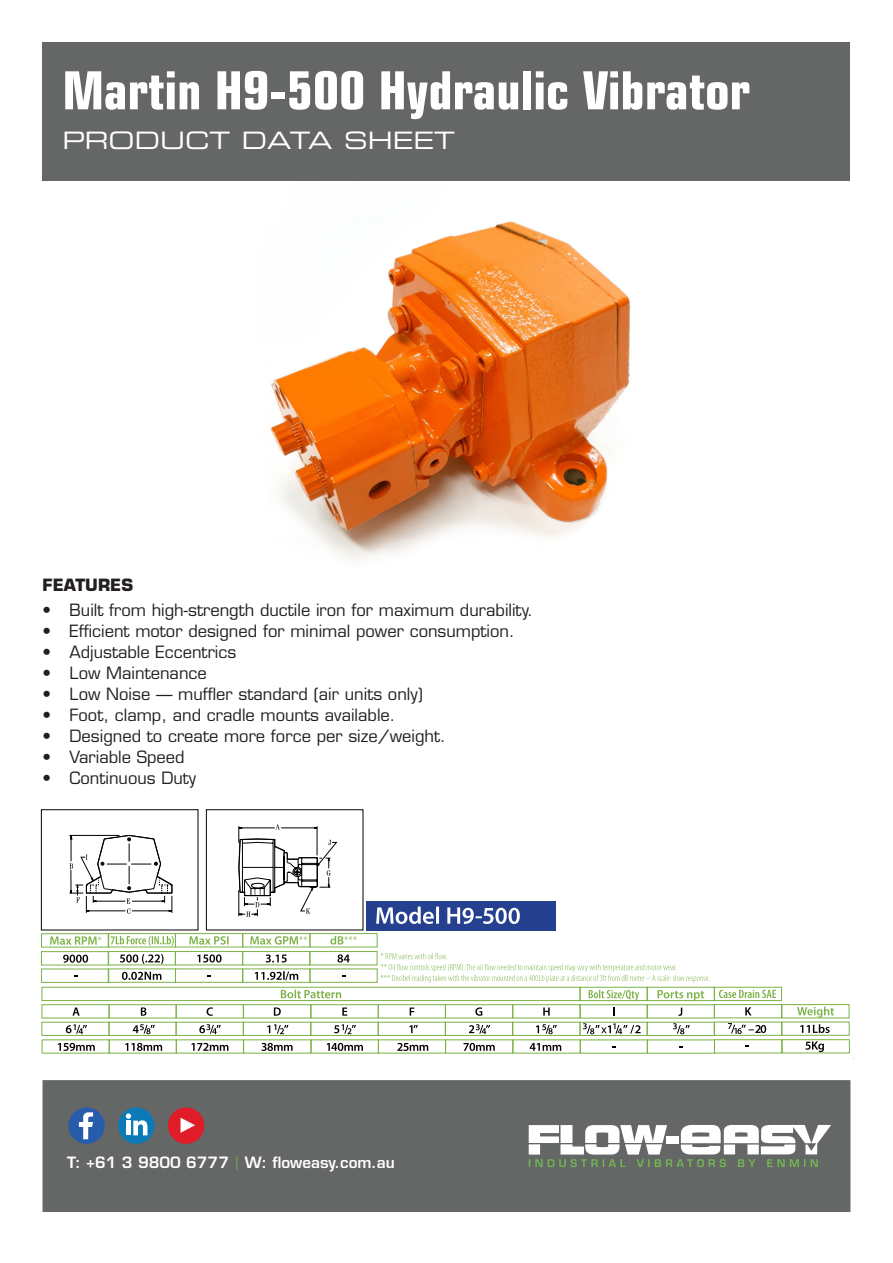
<style>
.page{position:relative;width:893px;height:1263px;background:#fff}
.page>*{position:absolute;margin:0;border:0;box-sizing:border-box;transform-origin:0 0}
.t1{font:700 condensed 52.5px "Eurostile";color:#fff}
.t2{font:24px "Eurostile Extended Two";color:#fff}
.t3{font:16.5px "Eurostile";color:#231f20}
.t4{font:700 16.5px "Eurostile";color:#231f20}
.t5{font:600 15.15px "Eurostile";color:#fff}
.s1{font-weight:400;font-stretch:condensed;font-size:18.6px;color:#71b853}
</style>
<div class="page">
<img style="left:270px;top:221px;width:361px;height:339px">
<div style="left:43px;top:1080px;width:807px;height:132px;background:#656666;border:2px solid #656666"></div>
<svg style="left:529px;top:1125px;width:302px;height:42px"></svg>
<div style="left:68px;top:1107px;width:37px;height:37px;background:#275caa;border-radius:50%"></div>
<svg style="left:79px;top:1112px;width:14px;height:27px"></svg>
<div style="left:118px;top:1107px;width:37px;height:37px;background:#0c7ab6;border-radius:50%"></div>
<svg style="left:126px;top:1113px;width:22px;height:22px"></svg>
<div style="left:168px;top:1107px;width:36px;height:37px;background:#df1c27;border-radius:50%"></div>
<svg style="left:181px;top:1118px;width:14px;height:15px"></svg>
<div style="left:43px;top:43px;width:807px;height:138px;background:#656666"></div>
<div style="left:41px;top:933px;width:68px;height:14px;border:1px solid #7bb246"></div>
<svg style="left:50px;top:936px;width:52px;height:9px"></svg>
<div style="left:108px;top:933px;width:68px;height:14px;border:1px solid #7bb246"></div>
<svg style="left:111px;top:936px;width:63px;height:10px"></svg>
<div style="left:175px;top:933px;width:68px;height:14px;border:1px solid #7bb246"></div>
<svg style="left:189px;top:936px;width:40px;height:8px"></svg>
<div style="left:242px;top:933px;width:68px;height:14px;border:1px solid #7bb246"></div>
<svg style="left:250px;top:936px;width:57px;height:8px"></svg>
<div style="left:310px;top:933px;width:68px;height:14px;border:1px solid #7bb246"></div>
<svg style="left:330px;top:936px;width:27px;height:8px"></svg>
<div style="left:41px;top:951px;width:68px;height:14px;border:1px solid #7bb246"></div>
<svg style="left:63px;top:954px;width:25px;height:9px"></svg>
<div style="left:108px;top:951px;width:68px;height:14px;border:1px solid #7bb246"></div>
<svg style="left:120px;top:954px;width:43px;height:10px"></svg>
<div style="left:175px;top:951px;width:68px;height:14px;border:1px solid #7bb246"></div>
<svg style="left:197px;top:954px;width:25px;height:8px"></svg>
<div style="left:242px;top:951px;width:68px;height:14px;border:1px solid #7bb246"></div>
<svg style="left:266px;top:954px;width:21px;height:8px"></svg>
<div style="left:310px;top:951px;width:67px;height:14px;border:1px solid #7bb246"></div>
<svg style="left:337px;top:954px;width:13px;height:8px"></svg>
<div style="left:42px;top:1004px;width:67px;height:14px;border:1px solid #7bb246"></div>
<svg style="left:72px;top:1007px;width:8px;height:9px"></svg>
<div style="left:109px;top:1004px;width:68px;height:14px;border:1px solid #7bb246"></div>
<svg style="left:141px;top:1007px;width:5px;height:9px"></svg>
<div style="left:176px;top:1004px;width:68px;height:14px;border:1px solid #7bb246"></div>
<svg style="left:207px;top:1007px;width:6px;height:9px"></svg>
<div style="left:243px;top:1004px;width:68px;height:14px;border:1px solid #7bb246"></div>
<svg style="left:274px;top:1007px;width:7px;height:9px"></svg>
<div style="left:311px;top:1004px;width:68px;height:14px;border:1px solid #7bb246"></div>
<svg style="left:342px;top:1007px;width:5px;height:9px"></svg>
<div style="left:378px;top:1004px;width:68px;height:14px;border:1px solid #7bb246"></div>
<svg style="left:410px;top:1007px;width:4px;height:9px"></svg>
<div style="left:445px;top:1004px;width:68px;height:14px;border:1px solid #7bb246"></div>
<svg style="left:475px;top:1007px;width:7px;height:9px"></svg>
<div style="left:41px;top:1022px;width:68px;height:14px;border:1px solid #7bb246"></div>
<svg style="left:66px;top:1024px;width:21px;height:10px"></svg>
<div style="left:109px;top:1022px;width:68px;height:14px;border:1px solid #7bb246"></div>
<svg style="left:133px;top:1024px;width:22px;height:10px"></svg>
<div style="left:176px;top:1022px;width:68px;height:14px;border:1px solid #7bb246"></div>
<svg style="left:199px;top:1024px;width:22px;height:10px"></svg>
<div style="left:243px;top:1022px;width:68px;height:14px;border:1px solid #7bb246"></div>
<svg style="left:267px;top:1024px;width:21px;height:10px"></svg>
<div style="left:311px;top:1022px;width:68px;height:14px;border:1px solid #7bb246"></div>
<svg style="left:334px;top:1024px;width:22px;height:10px"></svg>
<div style="left:378px;top:1022px;width:68px;height:14px;border:1px solid #7bb246"></div>
<svg style="left:409px;top:1025px;width:9px;height:8px"></svg>
<div style="left:445px;top:1022px;width:68px;height:14px;border:1px solid #7bb246"></div>
<svg style="left:469px;top:1024px;width:21px;height:10px"></svg>
<div style="left:782px;top:1022px;width:67px;height:14px;border:1px solid #7bb246"></div>
<svg style="left:800px;top:1024px;width:30px;height:9px"></svg>
<div style="left:42px;top:987px;width:538px;height:14px;border:1px solid #7bb246"></div>
<svg style="left:281px;top:989px;width:60px;height:9px"></svg>
<div style="left:781px;top:1004px;width:68px;height:14px;border:1px solid #7bb246"></div>
<svg style="left:797px;top:1007px;width:37px;height:11px"></svg>
<svg style="left:69px;top:834px;width:104px;height:80px"></svg>
<div style="left:41px;top:809px;width:157px;height:121px;border:1px solid #000"></div>
<svg style="left:238px;top:824px;width:99px;height:93px"></svg>
<div style="left:206px;top:809px;width:157px;height:121px;border:1px solid #000"></div>
<div style="left:366px;top:901px;width:190px;height:29px;background:#25408f"></div>
<div style="left:512px;top:1004px;width:68px;height:14px;border:1px solid #7bb246"></div>
<svg style="left:543px;top:1007px;width:7px;height:9px"></svg>
<div style="left:512px;top:1022px;width:68px;height:14px;border:1px solid #7bb246"></div>
<svg style="left:536px;top:1024px;width:21px;height:10px"></svg>
<div style="left:580px;top:1004px;width:68px;height:14px;border:1px solid #7bb246"></div>
<div style="left:580px;top:1022px;width:68px;height:14px;border:1px solid #7bb246"></div>
<svg style="left:583px;top:1023px;width:58px;height:11px"></svg>
<div style="left:580px;top:987px;width:68px;height:14px;border:1px solid #7bb246"></div>
<svg style="left:589px;top:990px;width:50px;height:11px"></svg>
<div style="left:647px;top:1004px;width:68px;height:14px;border:1px solid #7bb246"></div>
<svg style="left:678px;top:1007px;width:4px;height:9px"></svg>
<div style="left:647px;top:1022px;width:68px;height:14px;border:1px solid #7bb246"></div>
<svg style="left:673px;top:1023px;width:17px;height:11px"></svg>
<div style="left:647px;top:987px;width:68px;height:14px;border:1px solid #7bb246"></div>
<svg style="left:657px;top:990px;width:47px;height:11px"></svg>
<div style="left:714px;top:1004px;width:68px;height:14px;border:1px solid #7bb246"></div>
<svg style="left:745px;top:1007px;width:6px;height:8px"></svg>
<div style="left:714px;top:1022px;width:68px;height:14px;border:1px solid #7bb246"></div>
<svg style="left:728px;top:1023px;width:38px;height:11px"></svg>
<div style="left:714px;top:987px;width:68px;height:14px;border:1px solid #7bb246"></div>
<svg style="left:719px;top:990px;width:57px;height:8px"></svg>
<div style="left:41px;top:969px;width:68px;height:14px;border:1px solid #7bb246"></div>
<div style="left:108px;top:968px;width:68px;height:15px;border:1px solid #7bb246"></div>
<svg style="left:122px;top:972px;width:39px;height:8px"></svg>
<div style="left:175px;top:968px;width:68px;height:15px;border:1px solid #7bb246"></div>
<div style="left:242px;top:968px;width:68px;height:15px;border:1px solid #7bb246"></div>
<svg style="left:255px;top:971px;width:43px;height:9px"></svg>
<div style="left:310px;top:968px;width:68px;height:15px;border:1px solid #7bb246"></div>
<svg style="left:58px;top:1043px;width:37px;height:8px"></svg>
<svg style="left:125px;top:1043px;width:37px;height:8px"></svg>
<svg style="left:191px;top:1043px;width:37px;height:8px"></svg>
<svg style="left:261px;top:1043px;width:32px;height:8px"></svg>
<svg style="left:327px;top:1043px;width:36px;height:8px"></svg>
<svg style="left:397px;top:1043px;width:31px;height:8px"></svg>
<svg style="left:463px;top:1043px;width:32px;height:8px"></svg>
<div style="left:782px;top:1039px;width:68px;height:14px;border:1px solid #7bb246"></div>
<svg style="left:805px;top:1041px;width:19px;height:11px"></svg>
<svg style="left:530px;top:1043px;width:31px;height:8px"></svg>
<div style="left:714px;top:1039px;width:68px;height:14px;border:1px solid #7bb246"></div>
<svg style="left:381px;top:953px;width:328px;height:30px"></svg>
<svg style="left:376px;top:906px;width:144px;height:18px"></svg>
<p class="t1" style="left:62px;top:59px;width:689px">Martin H9-500 Hydraulic Vibrator</p>
<p class="t2" style="left:62px;top:124px;width:394px">PRODUCT DATA SHEET</p>
<p class="t4" style="left:43px;top:574px;width:92px">FEATURES</p>
<p class="t3" style="left:43px;top:600px;width:492px">• Built from high-strength ductile iron for maximum durability.</p>
<p class="t3" style="left:43px;top:621px;width:474px">• Efficient motor designed for minimal power consumption.</p>
<p class="t3" style="left:43px;top:642px;width:195px">• Adjustable Eccentrics</p>
<p class="t3" style="left:43px;top:663px;width:166px">• Low Maintenance</p>
<p class="t3" style="left:43px;top:684px;width:382px">• Low Noise — muffler standard (air units only)</p>
<p class="t3" style="left:43px;top:705px;width:355px">• Foot, clamp, and cradle mounts available.</p>
<p class="t3" style="left:43px;top:726px;width:405px">• Designed to create more force per size/weight.</p>
<p class="t3" style="left:43px;top:747px;width:144px">• Variable Speed</p>
<p class="t3" style="left:43px;top:768px;width:155px">• Continuous Duty</p>
<p class="t5" style="left:67px;top:1153px;width:329px">T: +61 3 9800 6777 <span class="s1">|</span> W: floweasy.com.au</p>
</div>
